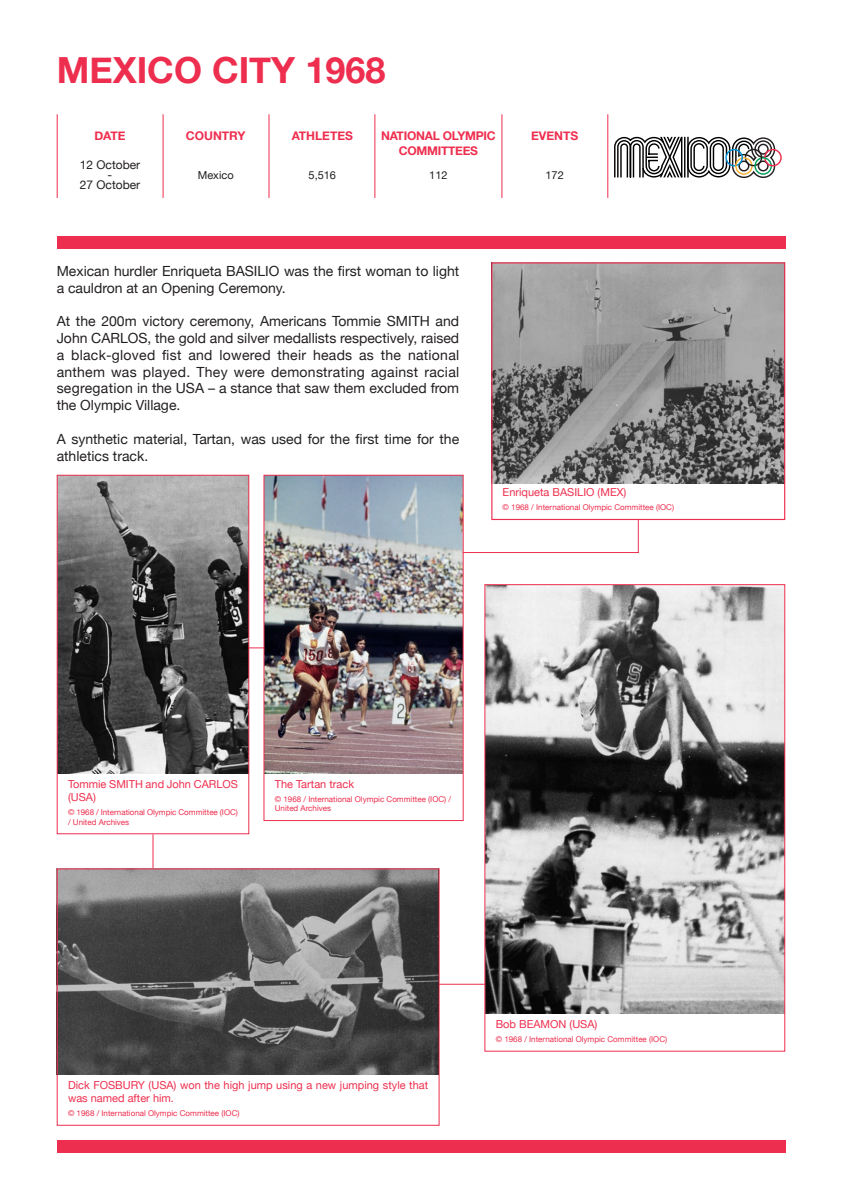
<style>
.page{position:relative;width:842px;height:1191px;background:#fff}
.page>*{position:absolute;margin:0;border:0;box-sizing:border-box;transform-origin:0 0}
.t1{font:700 36px "Helvetica Neue";color:#ee2e4e}
.t2{font:14px/16.8px "Helvetica Neue";color:#231f20}
.t3{font:700 12px "Helvetica Neue";letter-spacing:-.02em;color:#ee2e4e}
.t4{font:12px/10px "Helvetica Neue";color:#231f20;text-align:center}
.t5{font:700 12px "Helvetica Neue";color:#ee2e4e}
.t6{font:11px/13.2px "Helvetica Neue";color:#ee2e4e}
.t7{font:11px "Helvetica Neue";color:#231f20}
.t8{font:8px/9.6px "Helvetica Neue";color:#ee2e4e}
</style>
<div class="page">
<hr style="left:179px;top:647px;width:122px;height:1px;background:#ee2e4e">
<hr style="left:403px;top:983px;width:121px;height:1px;background:#ee2e4e">
<hr style="left:454px;top:552px;width:185px;height:1px;background:#ee2e4e">
<div style="left:57px;top:236px;width:728px;height:12px;background:#ee2e4e"></div>
<div style="left:57px;top:1140px;width:728px;height:12px;background:#ee2e4e"></div>
<hr style="left:163px;top:114px;width:1px;height:84px;background:#ee2e4e">
<hr style="left:57px;top:114px;width:1px;height:84px;background:#ee2e4e">
<hr style="left:268px;top:114px;width:1px;height:84px;background:#ee2e4e">
<hr style="left:638px;top:520px;width:1px;height:33px;background:#ee2e4e">
<hr style="left:152px;top:834px;width:1px;height:96px;background:#ee2e4e">
<svg style="left:484px;top:584px;width:302px;height:468px;background:#9b999a"></svg>
<svg style="left:56px;top:474px;width:194px;height:360px"></svg>
<img style="left:263px;top:474px;width:201px;height:347px">
<img style="left:493px;top:264px;width:290px;height:219px">
<div style="left:491px;top:262px;width:294px;height:258px;border:1px solid #ee2e4e"></div>
<img style="left:59px;top:870px;width:379px;height:204px">
<div style="left:57px;top:868px;width:383px;height:257px;border:1px solid #ee2e4e"></div>
<hr style="left:374px;top:114px;width:1px;height:84px;background:#ee2e4e">
<svg style="left:614px;top:136px;width:168px;height:42px"></svg>
<hr style="left:607px;top:114px;width:1px;height:84px;background:#ee2e4e">
<hr style="left:501px;top:114px;width:1px;height:84px;background:#ee2e4e">
<h1 class="t1" style="left:57px;top:42px;width:330px">MEXICO CITY 1968</h1>
<p class="t3" style="left:94px;top:127px;width:33px">DATE</p>
<p class="t4" style="left:80px;top:161px;width:62px">12 October -<br>27 October</p>
<p class="t5" style="left:186px;top:127px;width:61px">COUNTRY</p>
<p class="t7" style="left:198px;top:167px;width:37px">Mexico</p>
<p class="t5" style="left:292px;top:127px;width:63px">ATHLETES</p>
<p class="t7" style="left:309px;top:167px;width:29px">5,516</p>
<p class="t3" style="left:381px;top:127px;width:116px">NATIONAL OLYMPIC</p>
<p class="t3" style="left:531px;top:127px;width:49px">EVENTS</p>
<p class="t3" style="left:399px;top:141px;width:81px">COMMITTEES</p>
<p class="t7" style="left:429px;top:167px;width:20px">112</p>
<p class="t7" style="left:545px;top:167px;width:20px">172</p>
<p class="t2" style="left:57px;top:263px;width:404px">Mexican hurdler Enriqueta BASILIO was the first woman to light a cauldron at an Opening Ceremony.</p>
<p class="t2" style="left:57px;top:313px;width:404px;text-align:justify">At the 200m victory ceremony, Americans Tommie SMITH and John CARLOS, the gold and silver medallists respectively, raised a black-gloved fist and lowered their heads as the national anthem was played. They were demonstrating against racial segregation in the USA – a stance that saw them excluded from the Olympic Village.</p>
<p class="t2" style="left:57px;top:431px;width:404px">A synthetic material, Tartan, was used for the first time for the athletics track.</p>
<p class="t6" style="left:503px;top:486px;width:125px">Enriqueta BASILIO (MEX)</p>
<p class="t8" style="left:503px;top:503px;width:173px">© 1968 / International Olympic Committee (IOC)</p>
<p class="t6" style="left:68px;top:778px;width:171px">Tommie SMITH and John CARLOS (USA)</p>
<p class="t8" style="left:68px;top:808px;width:171px">© 1968 / International Olympic Committee (IOC) / United Archives</p>
<p class="t6" style="left:275px;top:778px;width:81px">The Tartan track</p>
<p class="t8" style="left:275px;top:794px;width:178px">© 1968 / International Olympic Committee (IOC) /<br>United Archives</p>
<p class="t6" style="left:68px;top:1078px;width:362px">Dick FOSBURY (USA) won the high jump using a new jumping style that was named after him.</p>
<p class="t8" style="left:68px;top:1108px;width:173px">© 1968 / International Olympic Committee (IOC)</p>
<p class="t6" style="left:496px;top:1018px;width:103px">Bob BEAMON (USA)</p>
<p class="t8" style="left:496px;top:1035px;width:173px">© 1968 / International Olympic Committee (IOC)</p>
</div>
